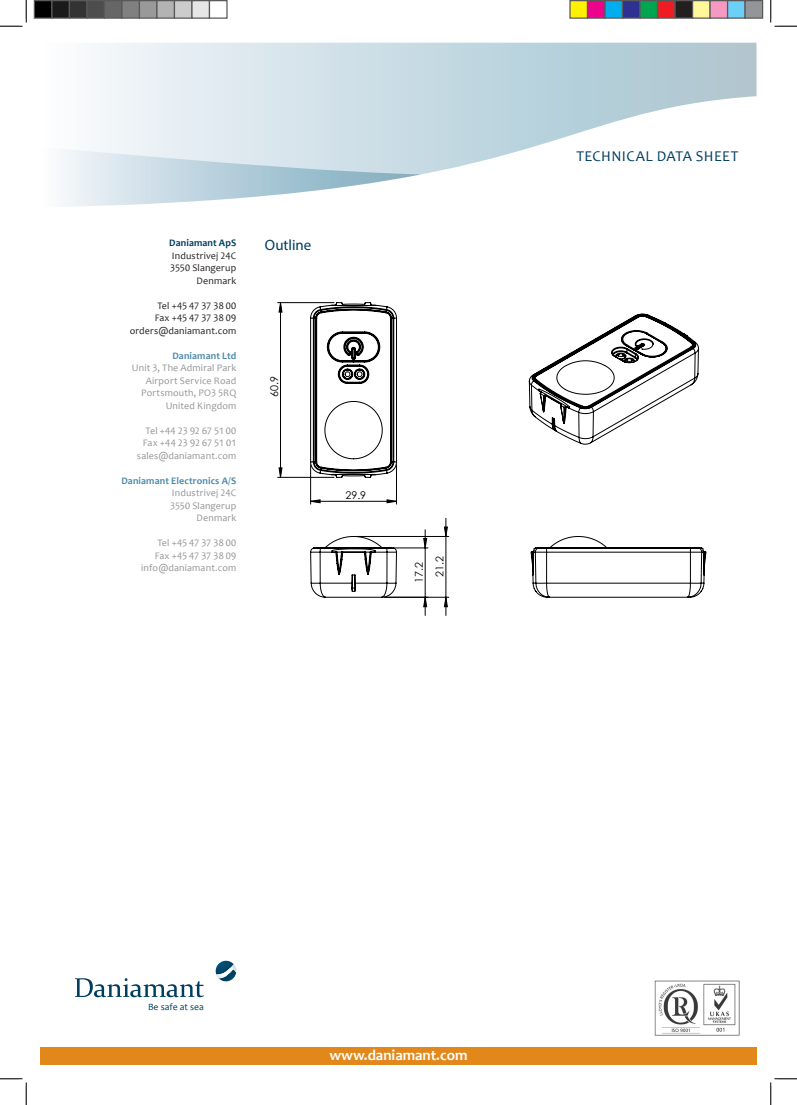
<style>
.page{position:relative;width:797px;height:1105px;background:#fff}
.page>*{position:absolute;margin:0;border:0;box-sizing:border-box;transform-origin:0 0}
.t1{font:15px "Candara";letter-spacing:.025em;color:#003e5e}
.t2{font:700 15px "Candara";color:#fff}
.t3{font:15px "Myriad Pro";color:#003e5e}
.t4{font:10.75px "Century Gothic";color:#000}
.t5{font:10px "Candara";letter-spacing:.015em;color:#939598}
.t6{font:10px "Candara";letter-spacing:.015em;color:#231f20}
.t7{font:700 10px "Candara";letter-spacing:.01em;color:#4d8ba8}
.t8{font:700 10px "Candara";letter-spacing:.01em;color:#003e5e}
.t9{font:9.62px "Candara";color:#003e5e}
</style>
<div class="page">
<div style="left:40px;top:1047px;width:716px;height:17px;background:#e2871a"></div>
<hr style="left:393px;top:548px;width:35px;height:1px;background:#000">
<hr style="left:278px;top:477px;width:56px;height:1px;background:#000">
<hr style="left:278px;top:302px;width:56px;height:1px;background:#000">
<hr style="left:356px;top:536px;width:93px;height:1px;background:#000">
<hr style="left:384px;top:597px;width:65px;height:1px;background:#000">
<svg style="left:279px;top:303px;width:147px;height:304px"></svg>
<svg style="left:444px;top:518px;width:3px;height:97px"></svg>
<svg style="left:310px;top:536px;width:87px;height:62px"></svg>
<svg style="left:530px;top:536px;width:176px;height:62px"></svg>
<svg style="left:310px;top:302px;width:87px;height:179px"></svg>
<svg style="left:528px;top:313px;width:171px;height:132px"></svg>
<svg style="left:97px;top:43px;width:659px;height:132px"></svg>
<svg style="left:61px;top:147px;width:360px;height:60px"></svg>
<svg style="left:75px;top:978px;width:129px;height:19px"></svg>
<svg style="left:215px;top:961px;width:21px;height:21px"></svg>
<img style="left:654px;top:981px;width:85px;height:54px">
<svg style="left:0;top:0;width:27px;height:27px"></svg>
<svg style="left:0;top:1078px;width:27px;height:27px"></svg>
<svg style="left:770px;top:0;width:27px;height:27px"></svg>
<svg style="left:770px;top:1078px;width:27px;height:27px"></svg>
<div style="left:34px;top:1px;width:18px;height:17px;background:#000"></div>
<div style="left:34px;top:0;width:18px;height:19px;border:1px solid #595959"></div>
<div style="left:52px;top:1px;width:17px;height:17px;background:#1a1a1a"></div>
<div style="left:51px;top:0;width:19px;height:19px;border:1px solid #595959"></div>
<div style="left:69px;top:1px;width:18px;height:17px;background:#333"></div>
<div style="left:69px;top:0;width:19px;height:19px;border:1px solid #595959"></div>
<div style="left:87px;top:1px;width:17px;height:17px;background:#4d4d4d"></div>
<div style="left:86px;top:0;width:19px;height:19px;border:1px solid #595959"></div>
<div style="left:104px;top:1px;width:18px;height:17px;background:#666"></div>
<div style="left:104px;top:0;width:18px;height:19px;border:1px solid #595959"></div>
<div style="left:122px;top:1px;width:17px;height:17px;background:#808080"></div>
<div style="left:121px;top:0;width:19px;height:19px;border:1px solid #595959"></div>
<div style="left:139px;top:1px;width:18px;height:17px;background:#999"></div>
<div style="left:139px;top:0;width:19px;height:19px;border:1px solid #595959"></div>
<div style="left:157px;top:1px;width:17px;height:17px;background:#b3b3b3"></div>
<div style="left:156px;top:0;width:19px;height:19px;border:1px solid #595959"></div>
<div style="left:174px;top:1px;width:18px;height:17px;background:#ccc"></div>
<div style="left:174px;top:0;width:18px;height:19px;border:1px solid #595959"></div>
<div style="left:192px;top:1px;width:17px;height:17px;background:#e6e6e6"></div>
<div style="left:191px;top:0;width:19px;height:19px;border:1px solid #595959"></div>
<div style="left:209px;top:0;width:19px;height:19px;border:1px solid #595959"></div>
<div style="left:570px;top:1px;width:17px;height:17px;background:#fff101"></div>
<div style="left:569px;top:0;width:19px;height:19px;border:1px solid #595959"></div>
<div style="left:587px;top:1px;width:18px;height:17px;background:#ed028c"></div>
<div style="left:587px;top:0;width:18px;height:19px;border:1px solid #595959"></div>
<div style="left:605px;top:1px;width:17px;height:17px;background:#00aeef"></div>
<div style="left:604px;top:0;width:19px;height:19px;border:1px solid #595959"></div>
<div style="left:622px;top:1px;width:18px;height:17px;background:#2e3092"></div>
<div style="left:622px;top:0;width:18px;height:19px;border:1px solid #595959"></div>
<div style="left:640px;top:1px;width:17px;height:17px;background:#00a54f"></div>
<div style="left:639px;top:0;width:19px;height:19px;border:1px solid #595959"></div>
<div style="left:657px;top:1px;width:18px;height:17px;background:#ee1d23"></div>
<div style="left:657px;top:0;width:18px;height:19px;border:1px solid #595959"></div>
<div style="left:675px;top:1px;width:17px;height:17px;background:#231f20"></div>
<div style="left:674px;top:0;width:19px;height:19px;border:1px solid #595959"></div>
<div style="left:692px;top:1px;width:18px;height:17px;background:#fff79a"></div>
<div style="left:692px;top:0;width:18px;height:19px;border:1px solid #595959"></div>
<div style="left:710px;top:1px;width:17px;height:17px;background:#f499c2"></div>
<div style="left:709px;top:0;width:19px;height:19px;border:1px solid #595959"></div>
<div style="left:727px;top:1px;width:18px;height:17px;background:#6bcff6"></div>
<div style="left:727px;top:0;width:18px;height:19px;border:1px solid #595959"></div>
<div style="left:745px;top:1px;width:17px;height:17px;background:#939598"></div>
<div style="left:744px;top:0;width:19px;height:19px;border:1px solid #595959"></div>
<p class="t8" style="left:169px;top:237px;width:69px">Daniamant ApS</p>
<p class="t6" style="left:172px;top:249px;width:66px">Industrivej 24C</p>
<p class="t6" style="left:170px;top:262px;width:67px">3550 Slangerup</p>
<p class="t6" style="left:197px;top:274px;width:41px">Denmark</p>
<p class="t6" style="left:157px;top:299px;width:80px">Tel +45 47 37 38 00</p>
<p class="t6" style="left:155px;top:312px;width:83px">Fax +45 47 37 38 09</p>
<p class="t6" style="left:130px;top:324px;width:108px">orders@daniamant.com</p>
<p class="t7" style="left:172px;top:349px;width:65px">Daniamant Ltd</p>
<p class="t5" style="left:132px;top:362px;width:106px">Unit 3, The Admiral Park</p>
<p class="t5" style="left:146px;top:374px;width:92px">Airport Service Road</p>
<p class="t5" style="left:141px;top:387px;width:97px">Portsmouth, PO3 5RQ</p>
<p class="t5" style="left:166px;top:399px;width:72px">United Kingdom</p>
<p class="t5" style="left:145px;top:424px;width:92px">Tel +44 23 92 67 51 00</p>
<p class="t5" style="left:143px;top:437px;width:95px">Fax +44 23 92 67 51 01</p>
<p class="t5" style="left:137px;top:449px;width:101px">sales@daniamant.com</p>
<p class="t7" style="left:121px;top:474px;width:116px">Daniamant Electronics A/S</p>
<p class="t5" style="left:172px;top:487px;width:66px">Industrivej 24C</p>
<p class="t5" style="left:170px;top:499px;width:67px">3550 Slangerup</p>
<p class="t5" style="left:197px;top:512px;width:41px">Denmark</p>
<p class="t5" style="left:157px;top:537px;width:80px">Tel +45 47 37 38 00</p>
<p class="t5" style="left:155px;top:549px;width:83px">Fax +45 47 37 38 09</p>
<p class="t5" style="left:141px;top:562px;width:97px">info@daniamant.com</p>
<p class="t3" style="left:265px;top:236px;width:48px">Outline</p>
<p class="t4" style="left:267px;top:397px;width:22px;rotate:-90deg">60.9</p>
<p class="t4" style="left:345px;top:488px;width:22px">29.9</p>
<p class="t4" style="left:411px;top:583px;width:22px;rotate:-90deg">17.2</p>
<p class="t4" style="left:432px;top:577px;width:22px;rotate:-90deg">21.2</p>
<p class="t1" style="left:576px;top:146px;width:164px">TECHNICAL DATA SHEET</p>
<p class="t9" style="left:148px;top:1001px;width:57px">Be safe at sea</p>
<p class="t2" style="left:329px;top:1045px;width:140px">www.daniamant.com</p>
</div>
